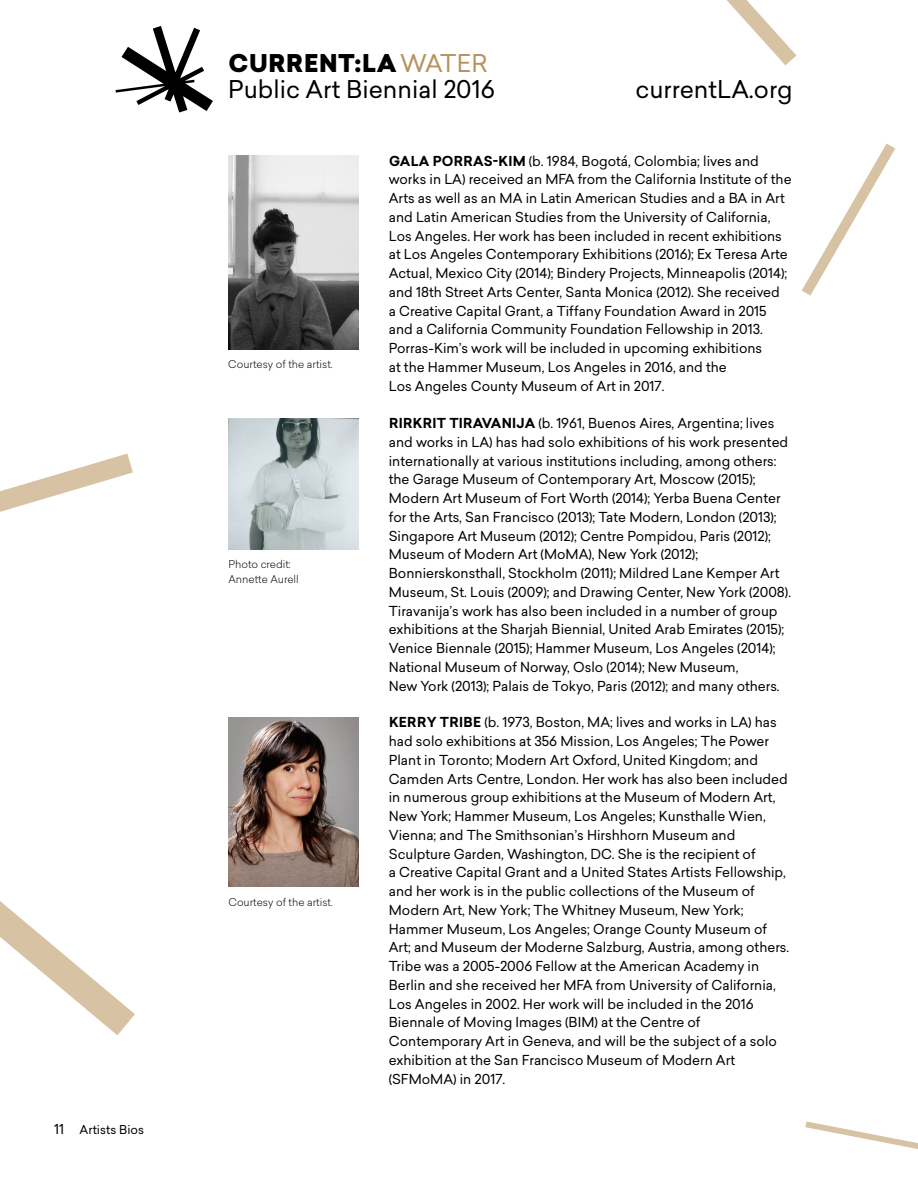
<style>
.page{position:relative;width:918px;height:1188px;background:#fff}
.page>*{position:absolute;margin:0;border:0;box-sizing:border-box;transform-origin:0 0}
.t1{font:24px/26.2px "Sailec";color:#000}
.t2{font:13.5px/18.8px "Sailec";color:#000}
.t3{font:12px "Sailec";color:#000}
.t4{font:300 10.5px/15px "Sailec";color:#000}
.s1{font-weight:900}
.s2{color:#b6935f}
.s3{font-weight:700}
</style>
<div class="page">
<svg style="left:727px;top:0;width:69px;height:65px"></svg>
<svg style="left:0;top:454px;width:133px;height:58px"></svg>
<svg style="left:802px;top:144px;width:93px;height:152px"></svg>
<svg style="left:805px;top:1121px;width:113px;height:28px"></svg>
<svg style="left:0;top:901px;width:135px;height:134px"></svg>
<svg style="left:116px;top:26px;width:97px;height:86px"></svg>
<img style="left:228px;top:418px;width:130px;height:131px">
<img style="left:229px;top:156px;width:129px;height:194px">
<img style="left:228px;top:717px;width:131px;height:170px">
<p class="t2" style="left:54px;top:1120px;width:12px">11</p>
<p class="t3" style="left:80px;top:1122px;width:66px">Artists Bios</p>
<h1 class="t1" style="left:228px;top:50px;width:268px"><span class="s1">CURRENT:LA</span><span class="s2">WATER<br></span>Public Art Biennial 2016</h1>
<h1 class="t1" style="left:636px;top:76px;width:159px">currentLA.org</h1>
<p class="t4" style="left:228px;top:357px;width:106px">Courtesy of the artist.</p>
<p class="t4" style="left:228px;top:556px;width:72px">Photo credit:<br>Annette Aurell</p>
<p class="t4" style="left:228px;top:894px;width:106px">Courtesy of the artist.</p>
<p class="t2" style="left:389px;top:151px;width:404px"><span class="s3">GALA PORRAS-KIM</span> (b. 1984, Bogotá, Colombia; lives and works in LA) received an MFA from the California Institute of the Arts as well as an MA in Latin American Studies and a BA in Art and Latin American Studies from the University of California, Los Angeles. Her work has been included in recent exhibitions at Los Angeles Contemporary Exhibitions (2016); Ex Teresa Arte Actual, Mexico City (2014); Bindery Projects, Minneapolis (2014); and 18th Street Arts Center, Santa Monica (2012). She received<br>a Creative Capital Grant, a Tiffany Foundation Award in 2015 and a California Community Foundation Fellowship in 2013.<br>Porras-Kim’s work will be included in upcoming exhibitions<br>at the Hammer Museum, Los Angeles in 2016, and the<br>Los Angeles County Museum of Art in 2017.</p>
<p class="t2" style="left:389px;top:414px;width:404px"><span class="s3">RIRKRIT TIRAVANIJA</span> (b. 1961, Buenos Aires, Argentina; lives and works in LA) has had solo exhibitions of his work presented internationally at various institutions including, among others: the Garage Museum of Contemporary Art, Moscow (2015); Modern Art Museum of Fort Worth (2014); Yerba Buena Center for the Arts, San Francisco (2013); Tate Modern, London (2013); Singapore Art Museum (2012); Centre Pompidou, Paris (2012); Museum of Modern Art (MoMA), New York (2012); Bonnierskonsthall, Stockholm (2011); Mildred Lane Kemper Art Museum, St. Louis (2009); and Drawing Center, New York (2008).<br>Tiravanija’s work has also been included in a number of group exhibitions at the Sharjah Biennial, United Arab Emirates (2015); Venice Biennale (2015); Hammer Museum, Los Angeles (2014); National Museum of Norway, Oslo (2014); New Museum,<br>New York (2013); Palais de Tokyo, Paris (2012); and many others.</p>
<p class="t2" style="left:389px;top:713px;width:402px"><span class="s3">KERRY TRIBE</span> (b. 1973, Boston, MA; lives and works in LA) has had solo exhibitions at 356 Mission, Los Angeles; The Power Plant in Toronto; Modern Art Oxford, United Kingdom; and Camden Arts Centre, London. Her work has also been included in numerous group exhibitions at the Museum of Modern Art, New York; Hammer Museum, Los Angeles; Kunsthalle Wien, Vienna; and The Smithsonian’s Hirshhorn Museum and Sculpture Garden, Washington, DC. She is the recipient of<br>a Creative Capital Grant and a United States Artists Fellowship, and her work is in the public collections of the Museum of Modern Art, New York; The Whitney Museum, New York; Hammer Museum, Los Angeles; Orange County Museum of Art; and Museum der Moderne Salzburg, Austria, among others.<br>Tribe was a 2005-2006 Fellow at the American Academy in Berlin and she received her MFA from University of California, Los Angeles in 2002. Her work will be included in the 2016<br>Biennale of Moving Images (BIM) at the Centre of Contemporary Art in Geneva, and will be the subject of a solo exhibition at the San Francisco Museum of Modern Art (SFMoMA) in 2017.</p>
</div>
